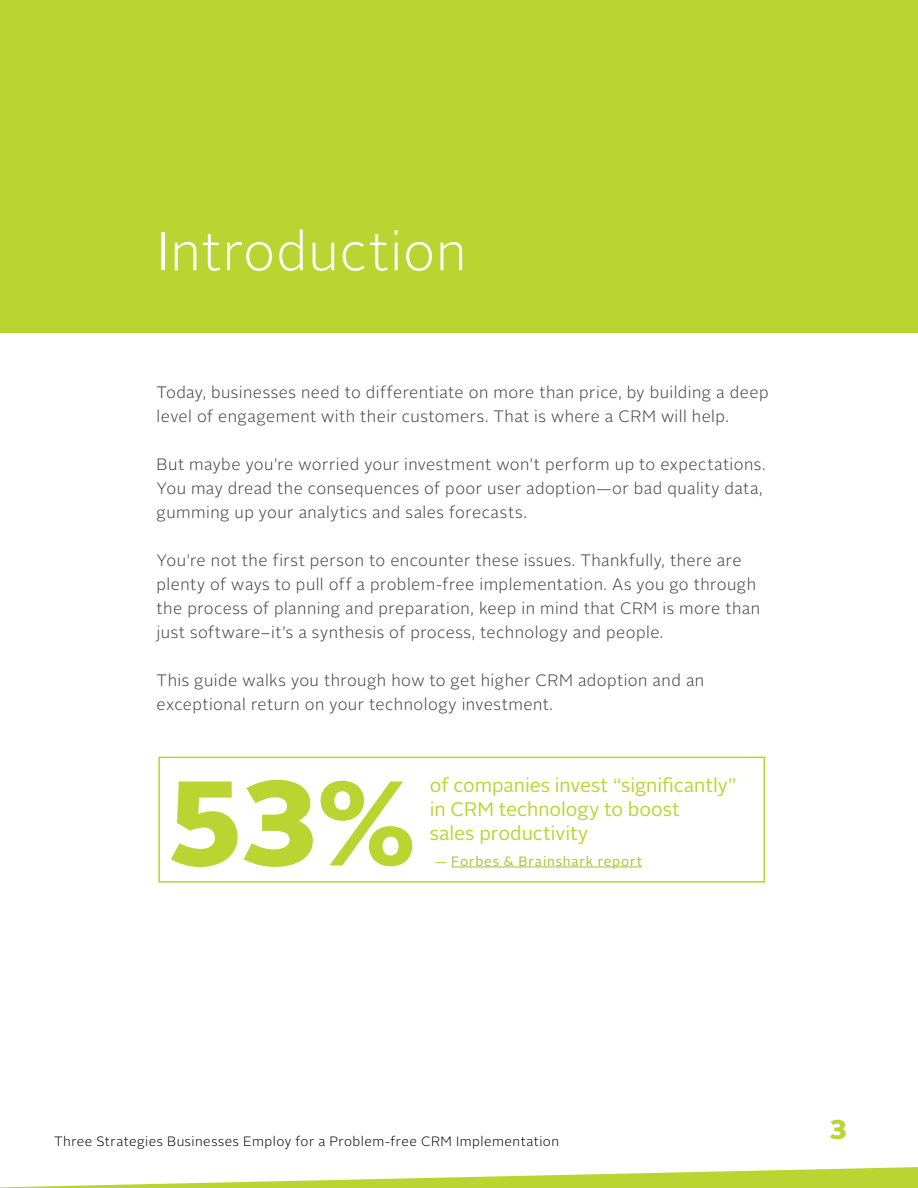
<style>
.page{position:relative;width:918px;height:1188px;background:#fff}
.page>*{position:absolute;margin:0;border:0;box-sizing:border-box;transform-origin:0 0}
.t1{font:900 120px "Alright Sans";color:#bad532}
.t2{font:300 54px "Alright Sans";letter-spacing:.015em;color:#fff}
.t3{font:900 27px "Alright Sans";color:#bad532}
.t4{font:19.5px/24px "Alright Sans";color:#bad532}
.t5{font:300 16.5px/24px "Alright Sans";letter-spacing:.03em;color:#414042}
.t6{font:300 13.5px "Alright Sans";letter-spacing:.035em;color:#000}
.t7{font:13.5px "Alright Sans";letter-spacing:.06em;color:#a8c22d}
.s1{color:#bad532}
</style>
<div class="page">
<svg style="left:0;top:1167px;width:918px;height:21px"></svg>
<div style="left:0;top:0;width:918px;height:333px;background:#bad532"></div>
<hr style="left:451px;top:867px;width:191px;height:1px;background:#a8c22d">
<div style="left:158px;top:757px;width:607px;height:126px;border:2px solid #bad532"></div>
<h2 class="t2" style="left:157px;top:215px;width:311px">Introduction</h2>
<p class="t5" style="left:157px;top:380px;width:614px">Today, businesses need to differentiate on more than price, by building a deep level of engagement with their customers. That is where a CRM will help.</p>
<p class="t5" style="left:157px;top:452px;width:611px">But maybe you’re worried your investment won’t perform up to expectations.<br>You may dread the consequences of poor user adoption—or bad quality data, gumming up your analytics and sales forecasts.</p>
<p class="t5" style="left:157px;top:548px;width:605px">You’re not the first person to encounter these issues. Thankfully, there are plenty of ways to pull off a problem-free implementation. As you go through the process of planning and preparation, keep in mind that CRM is more than just software–it’s a synthesis of process, technology and people.</p>
<p class="t5" style="left:157px;top:668px;width:549px">This guide walks you through how to get higher CRM adoption and an exceptional return on your technology investment.</p>
<h1 class="t1" style="left:167px;top:738px;width:250px">53%</h1>
<p class="t4" style="left:430px;top:774px;width:308px">of companies invest “significantly” in CRM technology to boost<br>sales productivity</p>
<p class="t7" style="left:435px;top:852px;width:209px"><span class="s1">—</span> Forbes &amp; Brainshark report</p>
<p class="t6" style="left:54px;top:1132px;width:507px">Three Strategies Businesses Employ for a Problem-free CRM Implementation</p>
<h3 class="t3" style="left:829px;top:1111px;width:19px">3</h3>
</div>
